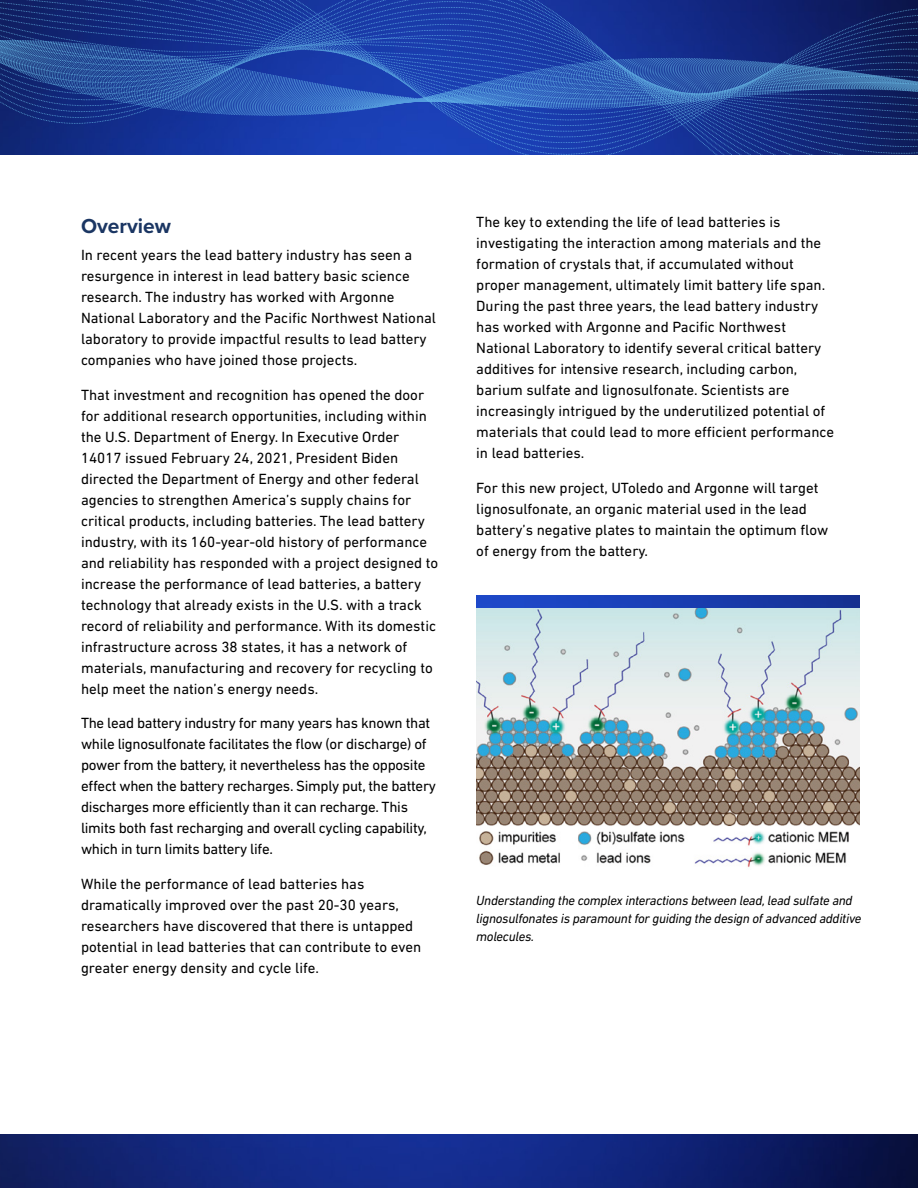
<style>
.page{position:relative;width:918px;height:1188px;background:#fff}
.page>*{position:absolute;margin:0;border:0;box-sizing:border-box;transform-origin:0 0}
.t1{font:700 21px "Proxima Nova A";color:#1b3663}
.t2{font:15px/21px "DIN Next LT Pro";color:#000}
.t3{font:15px/21px "DIN Next LT Pro";letter-spacing:-.02em;color:#000}
.t4{font:italic 13.5px/18px "DIN Next LT Pro";letter-spacing:-.02em;color:#000}
</style>
<div class="page">
<img style="left:0;top:1135px;width:918px;height:53px">
<img style="left:476px;top:596px;width:384px;height:13px">
<img style="left:476px;top:609px;width:384px;height:259px">
<svg style="left:0;top:0;width:918px;height:154px;background:#173596"></svg>
<svg style="left:0;top:13px;width:918px;height:100px;background:#1a3994"></svg>
<svg style="left:0;top:14px;width:918px;height:98px;background:#193792"></svg>
<svg style="left:0;top:16px;width:918px;height:95px;background:#1b3a95"></svg>
<svg style="left:0;top:17px;width:918px;height:93px;background:#193691"></svg>
<svg style="left:0;top:20px;width:918px;height:89px;background:#19358f"></svg>
<svg style="left:0;top:31px;width:918px;height:2px;background:#18348f"></svg>
<svg style="left:0;top:40px;width:918px;height:68px;background:#274fa4"></svg>
<h1 class="t1" style="left:81px;top:210px;width:91px">Overview</h1>
<p class="t2" style="left:81px;top:245px;width:357px">In recent years the lead battery industry has seen a resurgence in interest in lead battery basic science research. The industry has worked with Argonne National Laboratory and the Pacific Northwest National laboratory to provide impactful results to lead battery companies who have joined those projects.</p>
<p class="t2" style="left:81px;top:384px;width:359px">That investment and recognition has opened the door for additional research opportunities, including within the U.S. Department of Energy. In Executive Order 14017 issued February 24, 2021, President Biden directed the Department of Energy and other federal agencies to strengthen America’s supply chains for critical products, including batteries. The lead battery industry, with its 160-year-old history of performance and reliability has responded with a project designed to increase the performance of lead batteries, a battery technology that already exists in the U.S. with a track record of reliability and performance. With its domestic infrastructure across 38 states, it has a network of materials, manufacturing and recovery for recycling to help meet the nation’s energy needs.</p>
<p class="t3" style="left:81px;top:713px;width:357px">The lead battery industry for many years has known that while lignosulfonate facilitates the flow (or discharge) of power from the battery, it nevertheless has the opposite effect when the battery recharges. Simply put, the battery discharges more efficiently than it can recharge. This limits both fast recharging and overall cycling capability, which in turn limits battery life.</p>
<p class="t2" style="left:81px;top:873px;width:342px">While the performance of lead batteries has dramatically improved over the past 20-30 years, researchers have discovered that there is untapped potential in lead batteries that can contribute to even greater energy density and cycle life.</p>
<p class="t2" style="left:476px;top:211px;width:359px">The key to extending the life of lead batteries is investigating the interaction among materials and the formation of crystals that, if accumulated without proper management, ultimately limit battery life span.<br>During the past three years, the lead battery industry has worked with Argonne and Pacific Northwest National Laboratory to identify several critical battery additives for intensive research, including carbon, barium sulfate and lignosulfonate. Scientists are increasingly intrigued by the underutilized potential of materials that could lead to more efficient performance in lead batteries.</p>
<p class="t2" style="left:476px;top:477px;width:353px">For this new project, UToledo and Argonne will target lignosulfonate, an organic material used in the lead battery’s negative plates to maintain the optimum flow of energy from the battery.</p>
<p class="t4" style="left:476px;top:891px;width:387px">Understanding the complex interactions between lead, lead sulfate and lignosulfonates is paramount for guiding the design of advanced additive molecules.</p>
</div>
